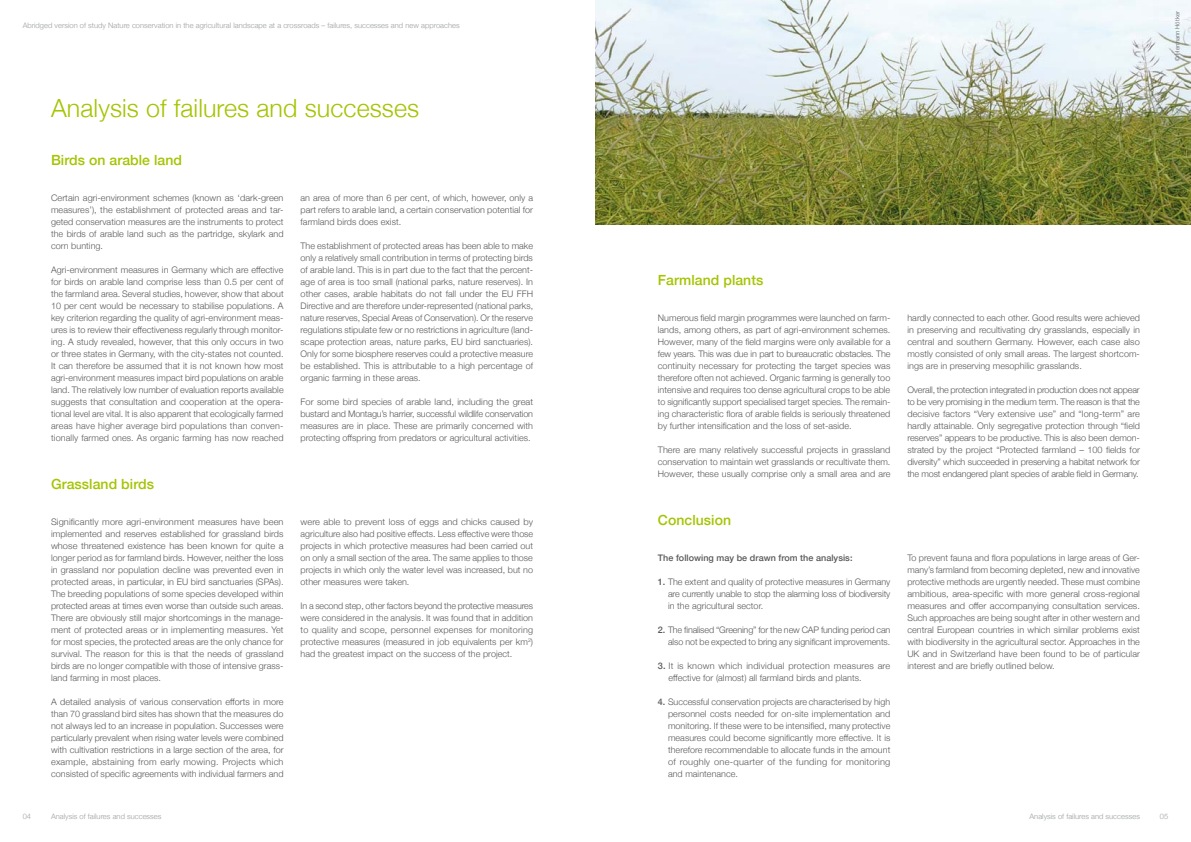
<style>
.page{position:relative;width:1191px;height:842px;background:#fff}
.page>*{position:absolute;margin:0;border:0;box-sizing:border-box;transform-origin:0 0}
.t1{font:300 25px "Helvetica Neue";letter-spacing:.005em;color:#a4c400}
.t2{font:500 14px "Helvetica Neue";letter-spacing:.005em;color:#a4c400}
.t3{font:300 9px/12px "Helvetica Neue";letter-spacing:.005em;color:#58585a;text-align:justify}
.t4{font:500 9px "Helvetica Neue";letter-spacing:.005em;color:#58585a}
.t5{font:300 7.5px "Helvetica Neue";letter-spacing:.005em;color:#9c9e9f}
.t6{font:300 6px "Helvetica Neue";letter-spacing:.005em;color:#58585a}
.s1{font-weight:500}
</style>
<div class="page">
<img style="left:595px;top:0;width:596px;height:225px">
<p class="t5" style="left:23px;top:19px;width:438px">Abridged version of study Nature conservation in the agricultural landscape at a crossroads – failures, successes and new approaches</p>
<h1 class="t1" style="left:51px;top:88px;width:370px">Analysis of failures and successes</h1>
<h2 class="t2" style="left:51px;top:148px;width:133px">Birds on arable land</h2>
<p class="t3" style="left:51px;top:191px;width:234px">Certain agri-environment schemes (known as ‘dark-green measures’), the establishment of protected areas and tar&shy;geted conservation measures are the instruments to protect the birds of arable land such as the partridge, skylark and corn bunting.</p>
<p class="t3" style="left:51px;top:263px;width:234px">Agri-environment measures in Germany which are effective for birds on arable land comprise less than 0.5 per cent of the farmland area. Several studies, however, show that about 10 per cent would be necessary to stabilise populations. A key criterion regarding the quality of agri-environment meas&shy;ures is to review their effectiveness regularly through monitor&shy;ing. A study revealed, however, that this only occurs in two or three states in Germany, with the city-states not counted.<br>It can therefore be assumed that it is not known how most agri-environment measures impact bird populations on arable land. The relatively low number of evaluation reports available suggests that consultation and cooperation at the opera&shy;tional level are vital. It is also apparent that ecologically farmed areas have higher average bird populations than conven&shy;tionally farmed ones. As organic farming has now reached</p>
<p class="t3" style="left:300px;top:191px;width:234px">an area of more than 6 per cent, of which, however, only a part refers to arable land, a certain conservation potential for farmland birds does exist.</p>
<p class="t3" style="left:300px;top:239px;width:234px">The establishment of protected areas has been able to make only a relatively small contribution in terms of protecting birds of arable land. This is in part due to the fact that the percent&shy;age of area is too small (national parks, nature reserves). In other cases, arable habitats do not fall under the EU FFH Directive and are therefore under-represented (national parks, nature reserves, Special Areas of Conservation). Or the reserve regulations stipulate few or no restrictions in agriculture (land&shy;scape protection areas, nature parks, EU bird sanctuaries).<br>Only for some biosphere reserves could a protective measure be established. This is attributable to a high percentage of organic farming in these areas.</p>
<p class="t3" style="left:300px;top:395px;width:234px">For some bird species of arable land, including the great bustard and Montagu’s harrier, successful wildlife conservation measures are in place. These are primarily concerned with protecting offspring from predators or agricultural activities.</p>
<h2 class="t2" style="left:51px;top:472px;width:104px">Grassland birds</h2>
<p class="t3" style="left:51px;top:515px;width:234px">Significantly more agri-environment measures have been implemented and reserves established for grassland birds whose threatened existence has been known for quite a longer period as for farmland birds. However, neither the loss in grassland nor population decline was prevented even in protected areas, in particular, in EU bird sanctuaries (SPAs).<br>The breeding populations of some species developed within protected areas at times even worse than outside such areas.<br>There are obviously still major shortcomings in the manage&shy;ment of protected areas or in implementing measures. Yet for most species, the protected areas are the only chance for survival. The reason for this is that the needs of grassland birds are no longer compatible with those of intensive grass&shy;land farming in most places.</p>
<p class="t3" style="left:51px;top:695px;width:234px">A detailed analysis of various conservation efforts in more than 70 grassland bird sites has shown that the measures do not always led to an increase in population. Successes were particularly prevalent when rising water levels were combined with cultivation restrictions in a large section of the area, for example, abstaining from early mowing. Projects which consisted of specific agreements with individual farmers and</p>
<p class="t3" style="left:300px;top:515px;width:234px">were able to prevent loss of eggs and chicks caused by agriculture also had positive effects. Less effective were those projects in which protective measures had been carried out on only a small section of the area. The same applies to those projects in which only the water level was increased, but no other measures were taken.</p>
<p class="t3" style="left:300px;top:599px;width:234px">In a second step, other factors beyond the protective measures were considered in the analysis. It was found that in addition to quality and scope, personnel expenses for monitoring protective measures (measured in job equivalents per km<sup>2</sup>) had the greatest impact on the success of the project.</p>
<p class="t6" style="left:1172px;top:61px;width:51px;rotate:-90deg">© Hermann Hötker</p>
<h2 class="t2" style="left:658px;top:268px;width:107px">Farmland plants</h2>
<p class="t3" style="left:658px;top:311px;width:234px">Numerous field margin programmes were launched on farm&shy;lands, among others, as part of agri-environment schemes.<br>However, many of the field margins were only available for a few years. This was due in part to bureaucratic obstacles. The continuity necessary for protecting the target species was therefore often not achieved. Organic farming is generally too intensive and requires too dense agricultural crops to be able to significantly support specialised target species. The remain&shy;ing characteristic flora of arable fields is seriously threatened by further intensification and the loss of set-aside.</p>
<p class="t3" style="left:658px;top:443px;width:234px">There are many relatively successful projects in grassland conservation to maintain wet grasslands or recultivate them.<br>However, these usually comprise only a small area and are</p>
<h2 class="t2" style="left:658px;top:508px;width:75px">Conclusion</h2>
<p class="t4" style="left:658px;top:550px;width:196px">The following may be drawn from the analysis:</p>
<p class="t3" style="left:668px;top:575px;width:224px;text-indent:-10px"><span class="s1">1.</span> The extent and quality of protective measures in Germany are currently unable to stop the alarming loss of biodiversity in the agricultural sector.</p>
<p class="t3" style="left:658px;top:623px;width:234px;text-align:right"><span class="s1">2.</span> The finalised “Greening” for the new CAP funding period can also not be expected to bring any significant improvements.</p>
<p class="t3" style="left:668px;top:659px;width:223px;text-indent:-11px"><span class="s1">3.</span> It is known which individual protection measures are effective for (almost) all farmland birds and plants.</p>
<p class="t3" style="left:668px;top:695px;width:224px;text-indent:-10px"><span class="s1">4.</span> Successful conservation projects are characterised by high personnel costs needed for on-site implementation and monitoring. If these were to be intensified, many protective measures could become significantly more effective. It is therefore recommendable to allocate funds in the amount of roughly one-quarter of the funding for monitoring and maintenance.</p>
<p class="t3" style="left:907px;top:311px;width:234px">hardly connected to each other. Good results were achieved in preserving and recultivating dry grasslands, especially in central and southern Germany. However, each case also mostly consisted of only small areas. The largest shortcom&shy;ings are in preserving mesophilic grasslands.</p>
<p class="t3" style="left:907px;top:383px;width:234px">Overall, the protection integrated in production does not appear to be very promising in the medium term. The reason is that the decisive factors “Very extensive use” and “long-term” are hardly attainable. Only segregative protection through “field reserves” appears to be productive. This is also been demon&shy;strated by the project “Protected farmland – 100 fields for diversity” which succeeded in preserving a habitat network for the most endangered plant species of arable field in Germany.</p>
<p class="t3" style="left:907px;top:551px;width:234px">To prevent fauna and flora populations in large areas of Ger&shy;many’s farmland from becoming depleted, new and innovative protective methods are urgently needed. These must combine ambitious, area-specific with more general cross-regional measures and offer accompanying consultation services.<br>Such approaches are being sought after in other western and central European countries in which similar problems exist with biodiversity in the agricultural sector. Approaches in the UK and in Switzerland have been found to be of particular interest and are briefly outlined below.</p>
<p class="t5" style="left:51px;top:810px;width:112px">Analysis of failures and successes</p>
<p class="t5" style="left:1029px;top:810px;width:112px">Analysis of failures and successes</p>
<p class="t5" style="left:23px;top:810px;width:10px">04</p>
<p class="t5" style="left:1159px;top:810px;width:10px">05</p>
</div>
